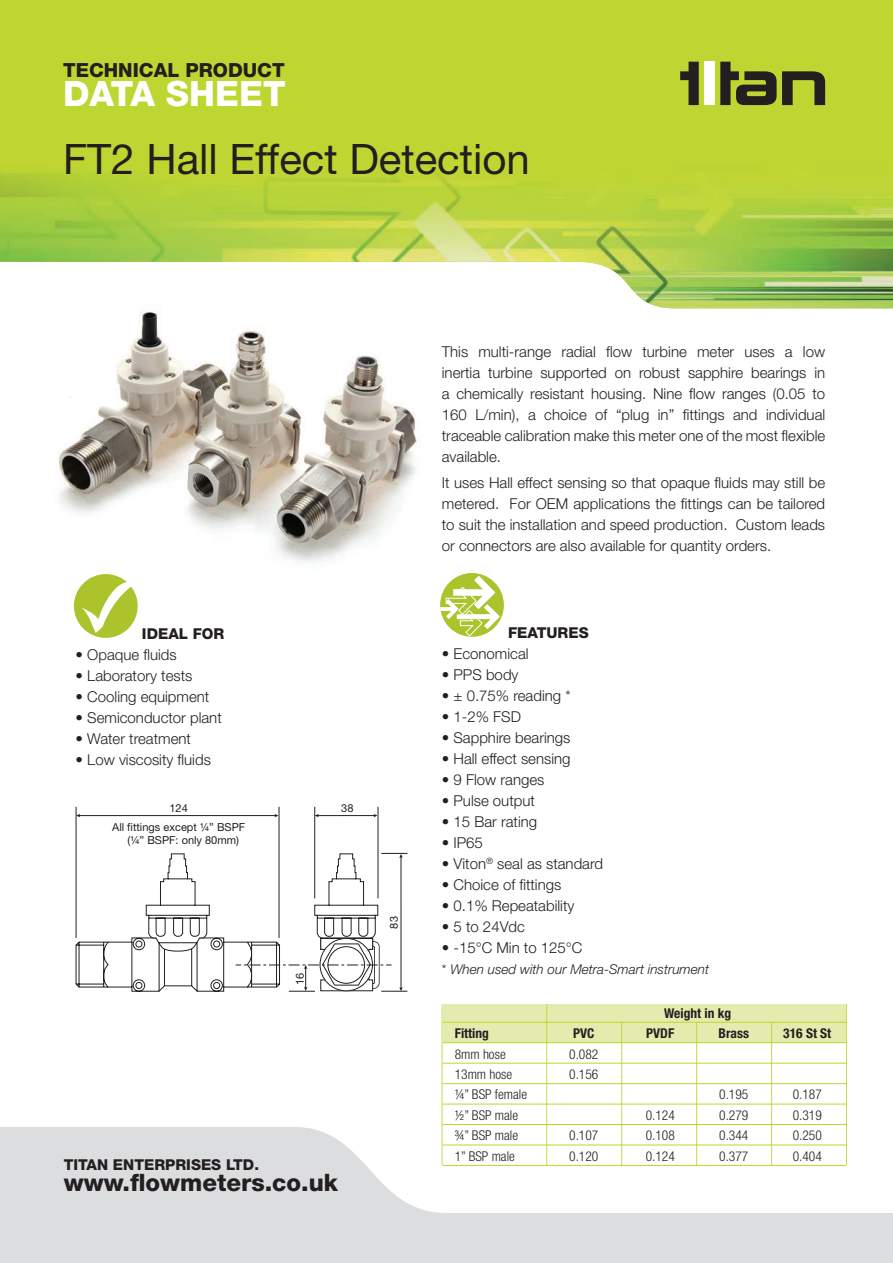
<style>
.page{position:relative;width:893px;height:1263px;background:#fff}
.page>*{position:absolute;margin:0;border:0;box-sizing:border-box;transform-origin:0 0}
.t1{font:42px "Helvetica Neue";color:#231f20}
.t2{font:800 34.95px "Helvetica Neue";color:#fff}
.t3{font:800 24px "Helvetica Neue";color:#231f20}
.t4{font:800 19.5px "Helvetica Neue";color:#231f20}
.t5{font:300 15px/21px "Helvetica Neue";color:#231f20;text-align:justify}
.t6{font:800 15px "Helvetica Neue";color:#231f20}
.t7{font:300 condensed 13.5px "Helvetica Neue";color:#231f20}
.t8{font:italic 300 13.5px "Helvetica Neue";color:#231f20}
.t9{font:700 condensed 13.5px "Helvetica Neue";color:#231f20}
.t10{font:11.1px/13.2px "Helvetica Neue";color:#231f20}
.s1{font-style:normal}
</style>
<div class="page">
<img style="left:58px;top:309px;width:360px;height:253px">
<hr style="left:79px;top:815px;width:197px;height:1px;background:#231f20">
<hr style="left:279px;top:807px;width:1px;height:131px;background:#231f20">
<hr style="left:76px;top:807px;width:1px;height:131px;background:#231f20">
<hr style="left:317px;top:815px;width:58px;height:1px;background:#231f20">
<svg style="left:373px;top:814px;width:5px;height:3px"></svg>
<hr style="left:378px;top:807px;width:1px;height:91px;background:#231f20">
<hr style="left:314px;top:807px;width:1px;height:91px;background:#231f20">
<svg style="left:76px;top:853px;width:331px;height:139px"></svg>
<div style="left:440px;top:573px;width:64px;height:64px;background:#acc32b;border-radius:50%"></div>
<svg style="left:440px;top:576px;width:60px;height:60px"></svg>
<div style="left:74px;top:574px;width:64px;height:64px;background:#acc32b;border-radius:50%"></div>
<svg style="left:82px;top:581px;width:53px;height:52px"></svg>
<img style="left:0;top:0;width:893px;height:308px">
<div style="left:704px;top:62px;width:11px;height:43px;background:#fff"></div>
<svg style="left:680px;top:62px;width:19px;height:43px"></svg>
<svg style="left:720px;top:62px;width:105px;height:43px;background:#6b7427"></svg>
<hr style="left:846px;top:1004px;width:1px;height:161px;background:#bed630">
<hr style="left:442px;top:1004px;width:1px;height:161px;background:#bed630">
<div style="left:443px;top:1004px;width:403px;height:39px;background:#e3ecae"></div>
<hr style="left:443px;top:1022px;width:403px;height:1px;background:#bed630">
<hr style="left:443px;top:1042px;width:403px;height:1px;background:#bed630">
<hr style="left:443px;top:1063px;width:403px;height:1px;background:#bed630">
<hr style="left:443px;top:1083px;width:403px;height:1px;background:#bed630">
<hr style="left:443px;top:1104px;width:403px;height:1px;background:#bed630">
<hr style="left:443px;top:1124px;width:403px;height:1px;background:#bed630">
<hr style="left:546px;top:1004px;width:1px;height:162px;background:#bed630">
<hr style="left:621px;top:1022px;width:1px;height:143px;background:#bed630">
<hr style="left:696px;top:1022px;width:1px;height:143px;background:#bed630">
<hr style="left:771px;top:1022px;width:1px;height:143px;background:#bed630">
<svg style="left:0;top:1127px;width:893px;height:136px;fill:#dcdddf"></svg>
<p class="t4" style="left:63px;top:58px;width:223px">TECHNICAL PRODUCT</p>
<p class="t2" style="left:63px;top:73px;width:224px">DATA SHEET</p>
<p class="t1" style="left:63px;top:134px;width:468px">FT2 Hall Effect Detection</p>
<p class="t6" style="left:142px;top:624px;width:84px">IDEAL FOR</p>
<p class="t5" style="left:76px;top:644px;width:103px">• Opaque fluids</p>
<p class="t5" style="left:76px;top:665px;width:118px">• Laboratory tests</p>
<p class="t5" style="left:76px;top:686px;width:135px">• Cooling equipment</p>
<p class="t5" style="left:76px;top:707px;width:148px">• Semiconductor plant</p>
<p class="t5" style="left:76px;top:728px;width:117px">• Water treatment</p>
<p class="t5" style="left:76px;top:749px;width:137px">• Low viscosity fluids</p>
<p class="t10" style="left:170px;top:802px;width:20px">124</p>
<p class="t10" style="left:341px;top:802px;width:14px">38</p>
<p class="t10" style="left:128px;top:820px;width:119px;text-indent:-15px">All fittings except ¼” BSPF (¼” BSPF: only 80mm)</p>
<p class="t10" style="left:293px;top:985px;width:14px;rotate:-90deg">16</p>
<p class="t10" style="left:387px;top:928px;width:14px;rotate:-90deg">83</p>
<p class="t6" style="left:64px;top:1156px;width:197px">TITAN ENTERPRISES LTD.</p>
<p class="t3" style="left:64px;top:1168px;width:276px">www.flowmeters.co.uk</p>
<p class="t5" style="left:442px;top:341px;width:385px">This multi-range radial flow turbine meter uses a low inertia turbine supported on robust sapphire bearings in a chemically resistant housing. Nine flow ranges (0.05 to 160 L/min), a choice of “plug in” fittings and individual traceable calibration make this meter one of the most flexible available.</p>
<p class="t5" style="left:442px;top:471px;width:385px">It uses Hall effect sensing so that opaque fluids may still be metered. For OEM applications the fittings can be tailored to suit the installation and speed production. Custom leads or connectors are also available for quantity orders.</p>
<p class="t6" style="left:508px;top:623px;width:82px">FEATURES</p>
<p class="t5" style="left:442px;top:642px;width:88px">• Economical</p>
<p class="t5" style="left:442px;top:663px;width:78px">• PPS body</p>
<p class="t5" style="left:442px;top:684px;width:130px">• ± 0.75% reading *</p>
<p class="t5" style="left:442px;top:705px;width:81px">• 1-2% FSD</p>
<p class="t5" style="left:442px;top:726px;width:130px">• Sapphire bearings</p>
<p class="t5" style="left:442px;top:747px;width:130px">• Hall effect sensing</p>
<p class="t5" style="left:442px;top:768px;width:104px">• 9 Flow ranges</p>
<p class="t5" style="left:442px;top:789px;width:95px">• Pulse output</p>
<p class="t5" style="left:442px;top:810px;width:97px">• 15 Bar rating</p>
<p class="t5" style="left:442px;top:831px;width:43px">• IP65</p>
<p class="t5" style="left:442px;top:852px;width:163px">• Viton<sup>®</sup> seal as standard</p>
<p class="t5" style="left:442px;top:873px;width:121px">• Choice of fittings</p>
<p class="t5" style="left:442px;top:894px;width:134px">• 0.1% Repeatability</p>
<p class="t5" style="left:442px;top:915px;width:85px">• 5 to 24Vdc</p>
<p class="t5" style="left:442px;top:936px;width:142px">• -15°C Min to 125°C</p>
<p class="t8" style="left:442px;top:961px;width:269px"><span class="s1">*</span> When used with our Metra-Smart instrument</p>
<p class="t9" style="left:664px;top:1005px;width:68px">Weight in kg</p>
<p class="t9" style="left:455px;top:1025px;width:36px">Fitting</p>
<p class="t9" style="left:573px;top:1025px;width:23px">PVC</p>
<p class="t9" style="left:646px;top:1025px;width:30px">PVDF</p>
<p class="t9" style="left:718px;top:1025px;width:32px">Brass</p>
<p class="t9" style="left:783px;top:1025px;width:49px">316 St St</p>
<p class="t7" style="left:455px;top:1046px;width:52px">8mm hose</p>
<p class="t7" style="left:569px;top:1046px;width:31px">0.082</p>
<p class="t7" style="left:455px;top:1066px;width:59px">13mm hose</p>
<p class="t7" style="left:569px;top:1066px;width:31px">0.156</p>
<p class="t7" style="left:455px;top:1087px;width:74px">¼” BSP female</p>
<p class="t7" style="left:719px;top:1087px;width:31px">0.195</p>
<p class="t7" style="left:793px;top:1087px;width:31px">0.187</p>
<p class="t7" style="left:455px;top:1107px;width:65px">½” BSP male</p>
<p class="t7" style="left:646px;top:1107px;width:31px">0.124</p>
<p class="t7" style="left:719px;top:1107px;width:31px">0.279</p>
<p class="t7" style="left:793px;top:1107px;width:31px">0.319</p>
<p class="t7" style="left:455px;top:1128px;width:65px">¾” BSP male</p>
<p class="t7" style="left:569px;top:1128px;width:31px">0.107</p>
<p class="t7" style="left:646px;top:1128px;width:31px">0.108</p>
<p class="t7" style="left:719px;top:1128px;width:31px">0.344</p>
<p class="t7" style="left:793px;top:1128px;width:31px">0.250</p>
<p class="t7" style="left:455px;top:1148px;width:62px">1” BSP male</p>
<p class="t7" style="left:569px;top:1148px;width:31px">0.120</p>
<p class="t7" style="left:646px;top:1148px;width:31px">0.124</p>
<p class="t7" style="left:719px;top:1148px;width:31px">0.377</p>
<p class="t7" style="left:793px;top:1148px;width:31px">0.404</p>
</div>
